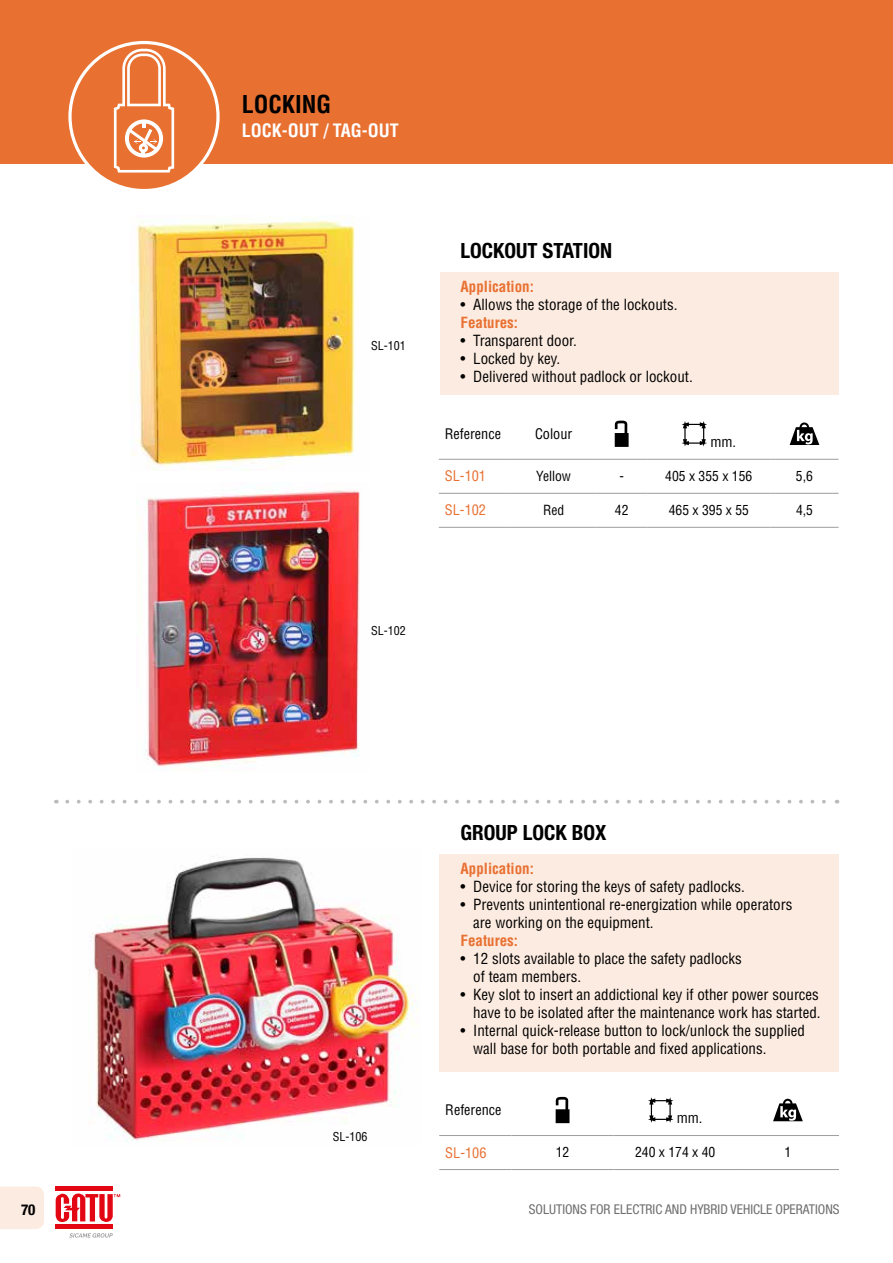
<style>
.page{position:relative;width:893px;height:1263px;background:#fff}
.page>*{position:absolute;margin:0;border:0;box-sizing:border-box;transform-origin:0 0}
.t1{font:700 condensed 24px "Helvetica LT Std";color:#000}
.t2{font:700 condensed 21px "Helvetica Neue LT Std";color:#000}
.t3{font:700 condensed 18px "Helvetica LT Std";color:#fff}
.t4{font:condensed 15px/18px "Helvetica LT Std";color:#000}
.t5{font:700 condensed 15px "Helvetica LT Std";color:#e87031}
.t6{font:700 condensed 15px "Helvetica Neue LT Std";color:#000}
.t7{font:condensed 14.25px "Helvetica LT Std";color:#000}
.t8{font:condensed 14.25px "Helvetica LT Std";color:#e87031}
.t9{font:condensed 13.65px "Helvetica LT Std";color:#000}
.t10{font:condensed 13.5px "Helvetica Neue LT Std";color:#706f6f}
.t11{font:condensed 12px "Helvetica LT Std";color:#000}
</style>
<div class="page">
<div style="left:0;top:1186px;width:44px;height:43px;background:#fcebe0"></div>
<div style="left:55px;top:1186px;width:58px;height:5px;background:#e30613"></div>
<div style="left:55px;top:1224px;width:58px;height:5px;background:#e30613"></div>
<svg style="left:56px;top:1193px;width:64px;height:29px"></svg>
<svg style="left:69px;top:1233px;width:44px;height:4px"></svg>
<svg style="left:67px;top:800px;width:759px;height:3px"></svg>
<div style="left:440px;top:272px;width:399px;height:123px;background:#fcebe0"></div>
<hr style="left:439px;top:459px;width:72px;height:1px;background:#9d9d9c">
<hr style="left:511px;top:459px;width:85px;height:1px;background:#9d9d9c">
<hr style="left:596px;top:459px;width:51px;height:1px;background:#9d9d9c">
<hr style="left:647px;top:459px;width:123px;height:1px;background:#9d9d9c">
<hr style="left:770px;top:459px;width:68px;height:1px;background:#9d9d9c">
<hr style="left:439px;top:493px;width:72px;height:1px;background:#9d9d9c">
<hr style="left:439px;top:527px;width:72px;height:1px;background:#9d9d9c">
<hr style="left:511px;top:493px;width:85px;height:1px;background:#9d9d9c">
<hr style="left:596px;top:493px;width:51px;height:1px;background:#9d9d9c">
<hr style="left:647px;top:493px;width:123px;height:1px;background:#9d9d9c">
<hr style="left:770px;top:493px;width:68px;height:1px;background:#9d9d9c">
<hr style="left:511px;top:527px;width:85px;height:1px;background:#9d9d9c">
<hr style="left:596px;top:527px;width:51px;height:1px;background:#9d9d9c">
<hr style="left:647px;top:527px;width:123px;height:1px;background:#9d9d9c">
<hr style="left:770px;top:527px;width:68px;height:1px;background:#9d9d9c">
<svg style="left:439px;top:420px;width:399px;height:39px"></svg>
<img style="left:132px;top:216px;width:223px;height:254px">
<div style="left:0;top:0;width:893px;height:164px;background:#e87031"></div>
<div style="left:68px;top:41px;width:152px;height:151px;background:#e87031;border:3px solid #fff;border-radius:50%"></div>
<svg style="left:114px;top:49px;width:60px;height:124px"></svg>
<div style="left:440px;top:854px;width:399px;height:218px;background:#fcebe0"></div>
<hr style="left:439px;top:1135px;width:73px;height:1px;background:#9d9d9c">
<hr style="left:512px;top:1135px;width:102px;height:1px;background:#9d9d9c">
<hr style="left:614px;top:1135px;width:123px;height:1px;background:#9d9d9c">
<hr style="left:737px;top:1135px;width:102px;height:1px;background:#9d9d9c">
<hr style="left:439px;top:1169px;width:73px;height:1px;background:#9d9d9c">
<hr style="left:512px;top:1169px;width:102px;height:1px;background:#9d9d9c">
<hr style="left:614px;top:1169px;width:123px;height:1px;background:#9d9d9c">
<hr style="left:737px;top:1169px;width:102px;height:1px;background:#9d9d9c">
<svg style="left:555px;top:1096px;width:248px;height:28px"></svg>
<img style="left:89px;top:857px;width:328px;height:285px">
<img style="left:144px;top:490px;width:216px;height:277px">
<h1 class="t1" style="left:242px;top:89px;width:91px">LOCKING</h1>
<p class="t3" style="left:242px;top:119px;width:159px">LOCK-OUT / TAG-OUT</p>
<p class="t11" style="left:371px;top:338px;width:36px">SL-101</p>
<h2 class="t2" style="left:460px;top:238px;width:153px">LOCKOUT STATION</h2>
<p class="t5" style="left:460px;top:277px;width:75px">Application:</p>
<p class="t4" style="left:460px;top:296px;width:218px">• Allows the storage of the lockouts.</p>
<p class="t5" style="left:460px;top:313px;width:59px">Features:</p>
<p class="t4" style="left:460px;top:332px;width:118px">• Transparent door.</p>
<p class="t4" style="left:460px;top:350px;width:101px">• Locked by key.</p>
<p class="t4" style="left:460px;top:368px;width:234px">• Delivered without padlock or lockout.</p>
<p class="t7" style="left:445px;top:425px;width:58px">Reference</p>
<p class="t7" style="left:535px;top:425px;width:39px">Colour</p>
<p class="t7" style="left:710px;top:432px;width:27px">mm.</p>
<p class="t8" style="left:445px;top:467px;width:43px">SL-101</p>
<p class="t9" style="left:536px;top:468px;width:36px">Yellow</p>
<p class="t9" style="left:619px;top:468px;width:6px">-</p>
<p class="t9" style="left:665px;top:468px;width:89px">405 x 355 x 156</p>
<p class="t9" style="left:796px;top:468px;width:19px">5,6</p>
<p class="t8" style="left:445px;top:501px;width:43px">SL-102</p>
<p class="t9" style="left:543px;top:502px;width:23px">Red</p>
<p class="t9" style="left:615px;top:502px;width:15px">42</p>
<p class="t9" style="left:669px;top:502px;width:82px">465 x 395 x 55</p>
<p class="t9" style="left:796px;top:502px;width:19px">4,5</p>
<p class="t11" style="left:371px;top:623px;width:36px">SL-102</p>
<p class="t11" style="left:333px;top:1129px;width:36px">SL-106</p>
<h2 class="t2" style="left:460px;top:820px;width:147px">GROUP LOCK BOX</h2>
<p class="t5" style="left:460px;top:859px;width:75px">Application:</p>
<p class="t4" style="left:460px;top:878px;width:286px">• Device for storing the keys of safety padlocks.</p>
<p class="t4" style="left:473px;top:896px;width:321px;text-indent:-13px">• Prevents unintentional re-energization while operators are working on the equipment.</p>
<p class="t5" style="left:460px;top:931px;width:59px">Features:</p>
<p class="t4" style="left:473px;top:950px;width:270px;text-indent:-13px">• 12 slots available to place the safety padlocks of team members.</p>
<p class="t4" style="left:460px;top:986px;width:362px;text-align:right">• Key slot to insert an addictional key if other power sources have to be isolated after the maintenance work has started.</p>
<p class="t4" style="left:473px;top:1022px;width:333px;text-indent:-13px">• Internal quick-release button to lock/unlock the supplied wall base for both portable and fixed applications.</p>
<p class="t7" style="left:445px;top:1101px;width:58px">Reference</p>
<p class="t7" style="left:677px;top:1109px;width:27px">mm.</p>
<p class="t8" style="left:445px;top:1143px;width:43px">SL-106</p>
<p class="t9" style="left:556px;top:1144px;width:15px">12</p>
<p class="t9" style="left:635px;top:1144px;width:82px">240 x 174 x 40</p>
<p class="t9" style="left:784px;top:1144px;width:8px">1</p>
<p class="t6" style="left:21px;top:1201px;width:16px">70</p>
<p class="t10" style="left:529px;top:1201px;width:312px">SOLUTIONS FOR ELECTRIC AND HYBRID VEHICLE OPERATIONS</p>
</div>
